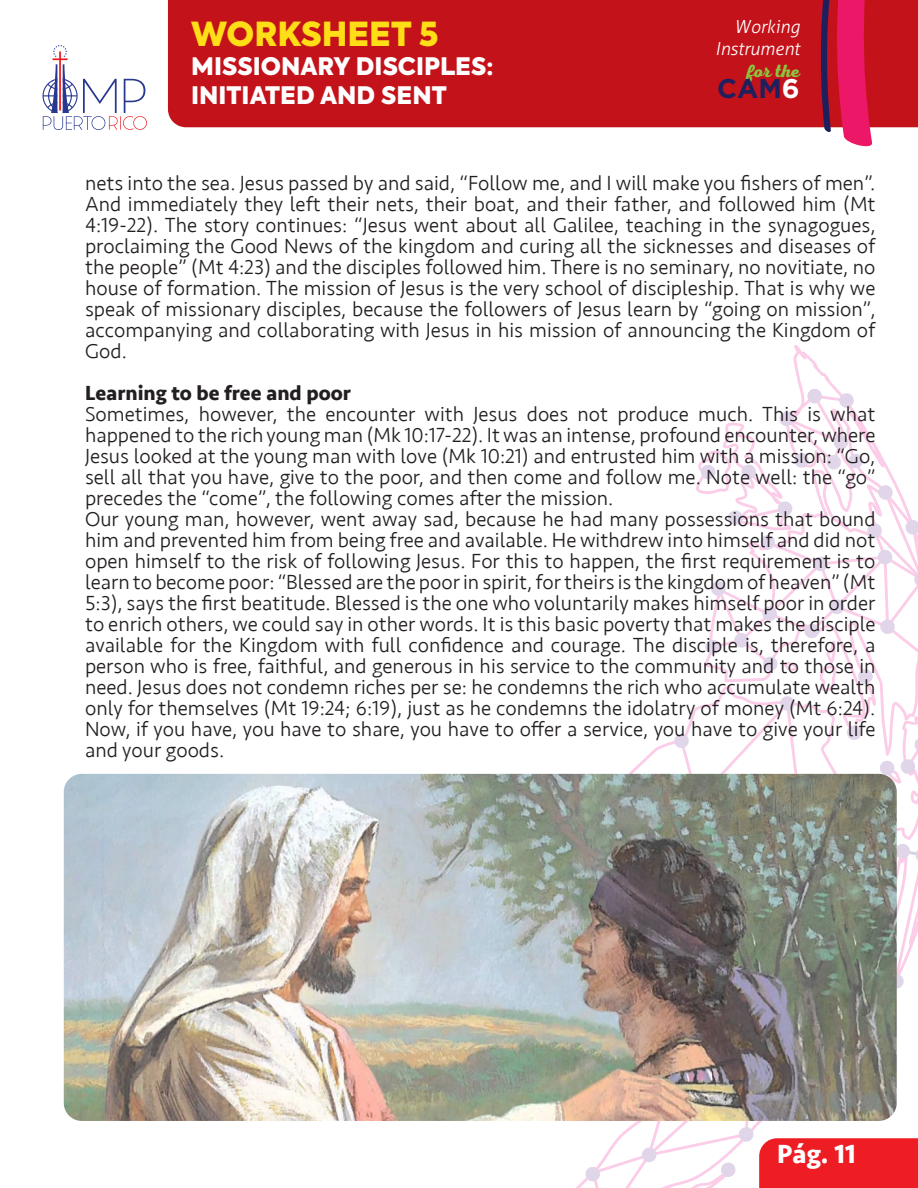
<style>
.page{position:relative;width:918px;height:1188px;background:#fff}
.page>*{position:absolute;margin:0;border:0;box-sizing:border-box;transform-origin:0 0}
.t1{font:900 33px "Axiforma";color:#ffdd17}
.t2{font:700 27px "Seravek";color:#fff}
.t3{font:700 27px "Gotham";color:#201f5e}
.t4{font:900 24px/28.8px "Axiforma";color:#fff}
.texto{font:300 21px/21px "Seravek";color:#231f20;text-align:justify}
.texto-2{font:700 21px "Seravek";color:#231f20}
.t5{font:italic 300 18px/21.6px "Aller";color:#fff;text-align:right}
.t6{font:18px "Nexa Script Trial Bold";color:#8bc63e}
.s1{color:#fff}
</style>
<div class="page">
<div style="left:168px;top:0;width:652px;height:127px;background:#c4121a"></div>
<svg style="left:820px;top:0;width:98px;height:147px;background:#cb2b49"></svg>
<svg style="left:43px;top:45px;width:104px;height:85px"></svg>
<img style="left:64px;top:774px;width:521px;height:347px">
<svg style="left:585px;top:388px;width:333px;height:800px"></svg>
<h1 class="t1" style="left:191px;top:11px;width:249px">WORKSHEET 5</h1>
<p class="t4" style="left:191px;top:52px;width:304px">MISSIONARY DISCIPLES:<br>INITIATED AND SENT</p>
<p class="t5" style="left:715px;top:16px;width:86px">Working<br>Instrument</p>
<p class="t6" style="left:747px;top:60px;width:54px">for the</p>
<p class="t3" style="left:717px;top:72px;width:84px">CAM<span class="s1">6</span></p>
<p class="texto" style="left:85px;top:172px;width:792px">nets into the sea. Jesus passed by and said, “Follow me, and I will make you fishers of men”.<br>And immediately they left their nets, their boat, and their father, and followed him (Mt 4:19-22). The story continues: “Jesus went about all Galilee, teaching in the synagogues, proclaiming the Good News of the kingdom and curing all the sicknesses and diseases of the people” (Mt 4:23) and the disciples followed him. There is no seminary, no novitiate, no house of formation. The mission of Jesus is the very school of discipleship. That is why we speak of missionary disciples, because the followers of Jesus learn by “going on mission”, accompanying and collaborating with Jesus in his mission of announcing the Kingdom of God.</p>
<p class="texto-2" style="left:85px;top:376px;width:267px">Learning to be free and poor</p>
<p class="texto" style="left:85px;top:403px;width:792px">Sometimes, however, the encounter with Jesus does not produce much. This is what happened to the rich young man (Mk 10:17-22). It was an intense, profound encounter, where Jesus looked at the young man with love (Mk 10:21) and entrusted him with a mission: “Go, sell all that you have, give to the poor, and then come and follow me. Note well: the “go” precedes the “come”, the following comes after the mission.</p>
<p class="texto" style="left:85px;top:508px;width:792px">Our young man, however, went away sad, because he had many possessions that bound him and prevented him from being free and available. He withdrew into himself and did not open himself to the risk of following Jesus. For this to happen, the first requirement is to learn to become poor: “Blessed are the poor in spirit, for theirs is the kingdom of heaven” (Mt 5:3), says the first beatitude. Blessed is the one who voluntarily makes himself poor in order to enrich others, we could say in other words. It is this basic poverty that makes the disciple available for the Kingdom with full confidence and courage. The disciple is, therefore, a person who is free, faithful, and generous in his service to the community and to those in need. Jesus does not condemn riches per se: he condemns the rich who accumulate wealth only for themselves (Mt 19:24; 6:19), just as he condemns the idolatry of money (Mt 6:24).<br>Now, if you have, you have to share, you have to offer a service, you have to give your life and your goods.</p>
<p class="t2" style="left:777px;top:1133px;width:80px">Pág. 11</p>
</div>
